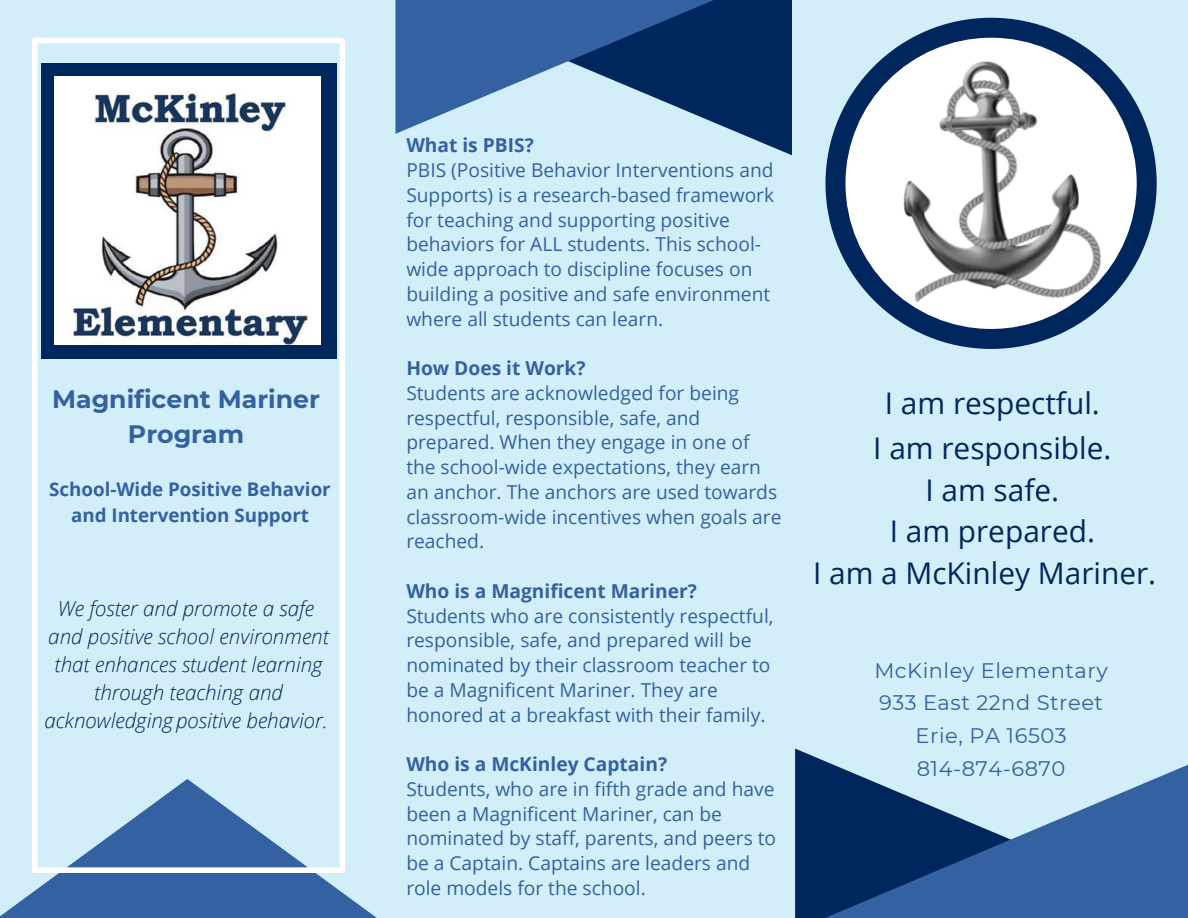
<style>
.page{position:relative;width:1188px;height:918px;background:#d2eef8}
.page>*{position:absolute;margin:0;border:0;box-sizing:border-box;transform-origin:0 0}
.t1{font:29.85px/41.7px "Open Sans";color:#00275d;text-align:center}
.t2{font:700 25.2px/34.8px "Montserrat";color:#3361a1;text-align:center}
.t3{font:21px/32.7px "Montserrat";letter-spacing:.025em;color:#3361a1;text-align:center}
.t4{font:italic 300 20.55px/28.2px "Open Sans";color:#00275d;text-align:center}
.t5{font:19.2px/24.8px "Open Sans";color:#3361a1}
.t6{font:700 19.2px "Open Sans";color:#3361a1}
.t7{font:700 18.75px/25.8px "Open Sans";color:#3361a1;text-align:center}
</style>
<div class="page">
<div style="left:35px;top:38px;width:305px;height:5px;background:#fff"></div>
<svg style="left:0;top:779px;width:377px;height:139px"></svg>
<div style="left:35px;top:867px;width:305px;height:6px;background:#fff"></div>
<div style="left:340px;top:41px;width:5px;height:829px;background:#fff"></div>
<div style="left:32px;top:41px;width:6px;height:829px;background:#fff"></div>
<svg style="left:741px;top:134px;width:51px;height:21px"></svg>
<svg style="left:395px;top:0;width:397px;height:134px"></svg>
<svg style="left:795px;top:748px;width:393px;height:170px"></svg>
<div style="left:825px;top:18px;width:332px;height:331px;background:#00275d;border-radius:50%"></div>
<img style="left:845px;top:38px;width:292px;height:291px;border-radius:50%">
<div style="left:41px;top:63px;width:296px;height:296px;background:#00275d"></div>
<img style="left:55px;top:77px;width:265px;height:267px">
<h2 class="t2" style="left:52px;top:382px;width:269px">Magnificent Mariner<br>Program</h2>
<p class="t7" style="left:49px;top:476px;width:283px">School-Wide Positive Behavior and Intervention Support</p>
<p class="t4" style="left:44px;top:593px;width:286px">We foster and promote a safe and positive school environment that enhances student learning through teaching and acknowledgingpositive behavior.</p>
<p class="t6" style="left:406px;top:132px;width:129px">What is PBIS?</p>
<p class="t5" style="left:406px;top:157px;width:369px">PBIS (Positive Behavior Interventions and Supports) is a research-based framework for teaching and supporting positive behaviors for ALL students. This school&shy;wide approach to discipline focuses on building a positive and safe environment where all students can learn.</p>
<p class="t6" style="left:406px;top:355px;width:181px">How Does it Work?</p>
<p class="t5" style="left:406px;top:380px;width:377px">Students are acknowledged for being respectful, responsible, safe, and prepared. When they engage in one of the school-wide expectations, they earn an anchor. The anchors are used towards classroom-wide incentives when goals are reached.</p>
<p class="t6" style="left:406px;top:577px;width:292px">Who is a Magnificent Mariner?</p>
<p class="t5" style="left:406px;top:603px;width:369px">Students who are consistently respectful, responsible, safe, and prepared will be nominated by their classroom teacher to be a Magnificent Mariner. They are honored at a breakfast with their family.</p>
<p class="t6" style="left:406px;top:751px;width:262px">Who is a McKinley Captain?</p>
<p class="t5" style="left:406px;top:776px;width:371px">Students, who are in fifth grade and have been a Magnificent Mariner, can be nominated by staff, parents, and peers to be a Captain. Captains are leaders and role models for the school.</p>
<h1 class="t1" style="left:873px;top:380px;width:240px;line-height:45px">I am respectful.<br>I am responsible.</h1>
<h1 class="t1" style="left:813px;top:468px;width:345px">I am safe.<br>I am prepared.<br>I am a McKinley Mariner.</h1>
<p class="t3" style="left:874px;top:654px;width:235px">McKinley Elementary<br>933 East 22nd Street<br>Erie, PA 16503<br>814-874-6870</p>
</div>
